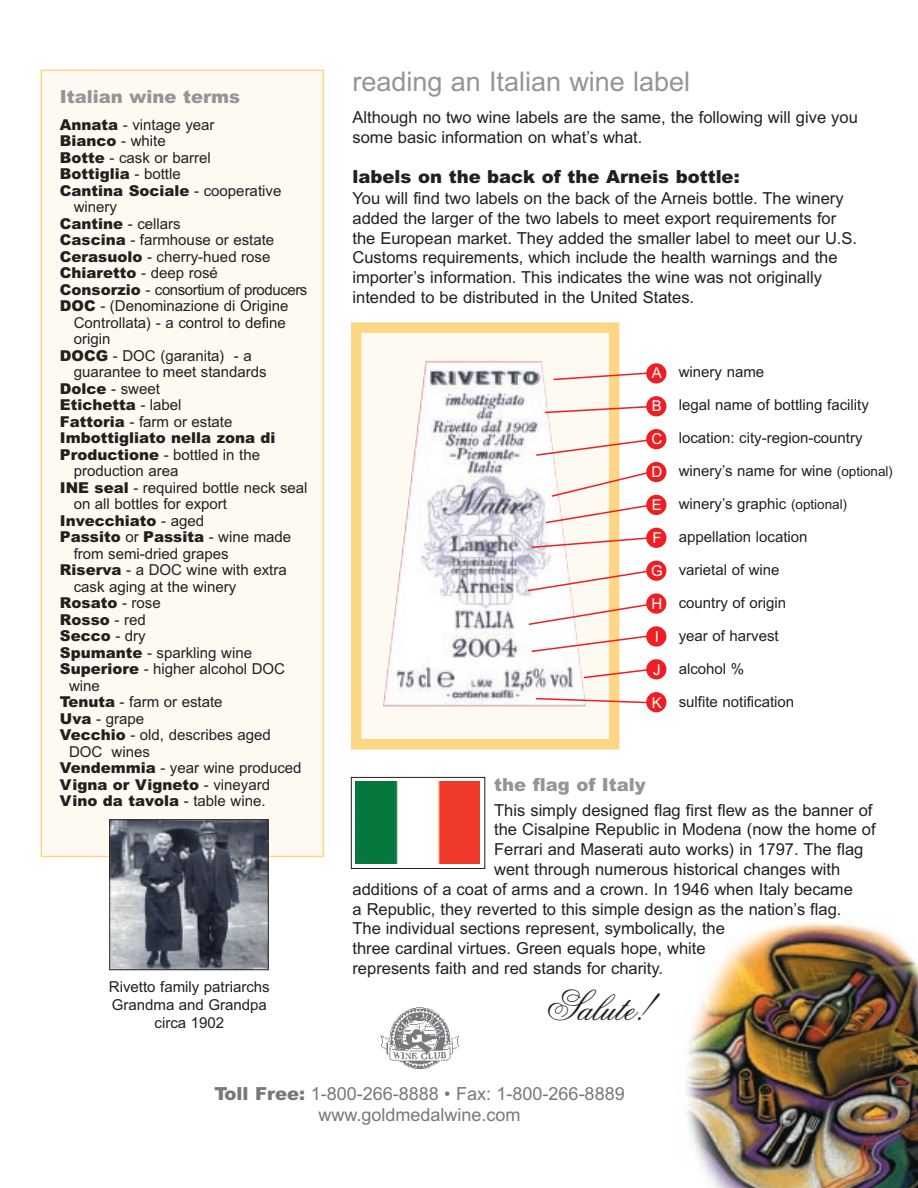
<style>
.page{position:relative;width:918px;height:1188px;background:#fff}
.page>*{position:absolute;margin:0;border:0;box-sizing:border-box;transform-origin:0 0}
.t1{font:42px "Flemish Script BT";color:#231f20}
.t2{font:27px "Arial";color:#939598}
.t3{font:18px/21.6px "Arial";color:#76787b;text-align:center}
.t4{font:900 18px "Arial";color:#231f20}
.t5{font:900 18px "Arial";color:#939598}
.t6{font:16.5px/19.8px "Arial";color:#231f20}
.t7{font:15px/18px "Arial";color:#231f20;text-align:center}
.t8{font:900 15px "Arial";color:#231f20}
.t9{font:15px "Arial";letter-spacing:-.03em;color:#231f20}
.t10{font:15px "Arial";color:#fff}
.s1{font-weight:900}
.s2{font-weight:400}
.s3{font-size:13.5px}
</style>
<div class="page">
<div style="left:646px;top:363px;width:20px;height:21px;background:#ee1e24;border-radius:50%"></div>
<div style="left:646px;top:396px;width:20px;height:20px;background:#ee1e24;border-radius:50%"></div>
<div style="left:646px;top:429px;width:20px;height:20px;background:#ee1e24;border-radius:50%"></div>
<div style="left:646px;top:462px;width:20px;height:20px;background:#ee1e24;border-radius:50%"></div>
<div style="left:646px;top:495px;width:20px;height:20px;background:#ee1e24;border-radius:50%"></div>
<div style="left:646px;top:528px;width:20px;height:20px;background:#ee1e24;border-radius:50%"></div>
<div style="left:646px;top:561px;width:20px;height:20px;background:#ee1e24;border-radius:50%"></div>
<div style="left:646px;top:593px;width:20px;height:21px;background:#ee1e24;border-radius:50%"></div>
<div style="left:646px;top:626px;width:20px;height:21px;background:#ee1e24;border-radius:50%"></div>
<div style="left:646px;top:659px;width:20px;height:20px;background:#ee1e24;border-radius:50%"></div>
<div style="left:646px;top:692px;width:20px;height:20px;background:#ee1e24;border-radius:50%"></div>
<div style="left:41px;top:70px;width:282px;height:786px;background:#fefaf2"></div>
<div style="left:40px;top:70px;width:284px;height:787px;border:2px solid #fed786"></div>
<img style="left:686px;top:923px;width:232px;height:265px">
<div style="left:356px;top:328px;width:258px;height:416px;background:#fefaf2"></div>
<img style="left:383px;top:361px;width:203px;height:346px">
<div style="left:351px;top:322px;width:268px;height:428px;border:10px solid #fed786"></div>
<img style="left:111px;top:821px;width:156px;height:147px">
<div style="left:109px;top:819px;width:160px;height:151px;border:1px solid #231f20"></div>
<img style="left:356px;top:781px;width:124px;height:82px">
<div style="left:351px;top:777px;width:134px;height:92px;border:1px solid #231f20"></div>
<svg style="left:552px;top:371px;width:98px;height:10px"></svg>
<svg style="left:543px;top:405px;width:107px;height:9px"></svg>
<svg style="left:535px;top:438px;width:120px;height:19px"></svg>
<svg style="left:544px;top:470px;width:111px;height:54px"></svg>
<svg style="left:531px;top:536px;width:123px;height:13px"></svg>
<svg style="left:526px;top:569px;width:130px;height:23px"></svg>
<svg style="left:527px;top:602px;width:126px;height:24px"></svg>
<svg style="left:530px;top:634px;width:126px;height:19px"></svg>
<svg style="left:582px;top:667px;width:71px;height:12px"></svg>
<svg style="left:534px;top:697px;width:114px;height:7px"></svg>
<img style="left:380px;top:1007px;width:79px;height:62px">
<p class="t5" style="left:60px;top:90px;width:182px">Italian wine terms</p>
<p class="t7" style="left:60px;top:117px;width:156px"><span class="s1">Annata</span> - vintage year</p>
<p class="t8" style="left:60px;top:136px;width:107px">Bianco <span class="s2">- white</span></p>
<p class="t7" style="left:60px;top:150px;width:152px"><span class="s1">Botte</span> - cask or barrel</p>
<p class="t8" style="left:60px;top:169px;width:122px">Bottiglia <span class="s2">- bottle</span></p>
<p class="t8" style="left:60px;top:185px;width:223px">Cantina Sociale <span class="s2">- cooperative</span></p>
<p class="t7" style="left:74px;top:200px;width:45px">winery</p>
<p class="t7" style="left:60px;top:216px;width:122px"><span class="s1">Cantine</span> - cellars</p>
<p class="t7" style="left:60px;top:233px;width:216px"><span class="s1">Cascina</span> - farmhouse or estate</p>
<p class="t7" style="left:60px;top:249px;width:212px"><span class="s1">Cerasuolo</span> - cherry-hued rose</p>
<p class="t8" style="left:60px;top:268px;width:159px">Chiaretto <span class="s2">- deep rosé</span></p>
<p class="t9" style="left:60px;top:284px;width:249px"><span class="s1">Consorzio</span> - consortium of producers</p>
<p class="t7" style="left:60px;top:299px;width:230px"><span class="s1">DOC</span> - (Denominazione di Origine</p>
<p class="t7" style="left:74px;top:315px;width:214px">Controllata) - a control to define</p>
<p class="t7" style="left:74px;top:332px;width:38px">origin</p>
<p class="t7" style="left:60px;top:348px;width:193px"><span class="s1">DOCG</span> - DOC (garanita) - a</p>
<p class="t7" style="left:74px;top:365px;width:195px">guarantee to meet standards</p>
<p class="t7" style="left:60px;top:381px;width:102px"><span class="s1">Dolce</span> - sweet</p>
<p class="t8" style="left:60px;top:400px;width:123px">Etichetta <span class="s2">- label</span></p>
<p class="t7" style="left:60px;top:414px;width:174px"><span class="s1">Fattoria</span> - farm or estate</p>
<p class="t8" style="left:60px;top:433px;width:217px">Imbottigliato nella zona di</p>
<p class="t7" style="left:60px;top:447px;width:202px"><span class="s1">Productione</span> - bottled in the</p>
<p class="t7" style="left:74px;top:464px;width:106px">production area</p>
<p class="t7" style="left:60px;top:480px;width:249px"><span class="s1">INE seal</span> - required bottle neck seal</p>
<p class="t7" style="left:74px;top:497px;width:155px">on all bottles for export</p>
<p class="t8" style="left:60px;top:515px;width:146px">Invecchiato <span class="s2">- aged</span></p>
<p class="t8" style="left:60px;top:532px;width:233px">Passito <span class="s2">or</span> Passita <span class="s2">- wine made</span></p>
<p class="t7" style="left:74px;top:546px;width:157px">from semi-dried grapes</p>
<p class="t7" style="left:60px;top:563px;width:228px"><span class="s1">Riserva</span> - a DOC wine with extra</p>
<p class="t7" style="left:74px;top:579px;width:164px">cask aging at the winery</p>
<p class="t8" style="left:60px;top:598px;width:102px">Rosato <span class="s2">- rose</span></p>
<p class="t8" style="left:60px;top:614px;width:87px">Rosso <span class="s2">- red</span></p>
<p class="t8" style="left:60px;top:631px;width:87px">Secco <span class="s2">- dry</span></p>
<p class="t7" style="left:60px;top:645px;width:194px"><span class="s1">Spumante</span> - sparkling wine</p>
<p class="t7" style="left:60px;top:662px;width:227px"><span class="s1">Superiore</span> - higher alcohol DOC</p>
<p class="t7" style="left:69px;top:678px;width:32px">wine</p>
<p class="t7" style="left:60px;top:695px;width:164px"><span class="s1">Tenuta</span> - farm or estate</p>
<p class="t7" style="left:60px;top:711px;width:86px"><span class="s1">Uva</span> - grape</p>
<p class="t7" style="left:60px;top:728px;width:212px"><span class="s1">Vecchio</span> - old, describes aged</p>
<p class="t7" style="left:69px;top:744px;width:82px">DOC wines</p>
<p class="t7" style="left:60px;top:761px;width:243px"><span class="s1">Vendemmia</span> - year wine produced</p>
<p class="t8" style="left:60px;top:779px;width:212px">Vigna or Vigneto <span class="s2">- vineyard</span></p>
<p class="t8" style="left:60px;top:796px;width:207px">Vino da tavola <span class="s2">- table wine.</span></p>
<p class="t7" style="left:109px;top:979px;width:162px">Rivetto family patriarchs<br>Grandma and Grandpa circa 1902</p>
<h2 class="t2" style="left:353px;top:71px;width:339px">reading an Italian wine label</h2>
<p class="t6" style="left:352px;top:109px;width:507px">Although no two wine labels are the same, the following will give you some basic information on what’s what.</p>
<p class="t4" style="left:352px;top:170px;width:389px">labels on the back of the Arneis bottle:</p>
<p class="t6" style="left:352px;top:190px;width:506px">You will find two labels on the back of the Arneis bottle. The winery added the larger of the two labels to meet export requirements for the European market. They added the smaller label to meet our U.S.<br>Customs requirements, which include the health warnings and the importer’s information. This indicates the wine was not originally intended to be distributed in the United States.</p>
<p class="t10" style="left:652px;top:367px;width:12px">A</p>
<p class="t10" style="left:652px;top:400px;width:12px">B</p>
<p class="t10" style="left:652px;top:433px;width:12px">C</p>
<p class="t10" style="left:652px;top:466px;width:12px">D</p>
<p class="t10" style="left:652px;top:499px;width:12px">E</p>
<p class="t10" style="left:652px;top:532px;width:11px">F</p>
<p class="t10" style="left:651px;top:565px;width:13px">G</p>
<p class="t10" style="left:652px;top:598px;width:12px">H</p>
<p class="t10" style="left:655px;top:631px;width:6px">I</p>
<p class="t10" style="left:653px;top:664px;width:9px">J</p>
<p class="t10" style="left:652px;top:697px;width:12px">K</p>
<p class="t7" style="left:679px;top:364px;width:87px">winery name</p>
<p class="t7" style="left:679px;top:397px;width:192px">legal name of bottling facility</p>
<p class="t7" style="left:679px;top:430px;width:185px">location: city-region-country</p>
<p class="t7" style="left:679px;top:456px;width:216px;line-height:33px;text-align:left">winery’s name for wine <span class="s3">(optional) </span>winery’s graphic <span class="s3">(optional)</span></p>
<p class="t7" style="left:679px;top:529px;width:130px">appellation location</p>
<p class="t7" style="left:679px;top:562px;width:102px">varietal of wine</p>
<p class="t7" style="left:679px;top:595px;width:109px">country of origin</p>
<p class="t7" style="left:679px;top:628px;width:102px">year of harvest</p>
<p class="t7" style="left:679px;top:661px;width:67px">alcohol %</p>
<p class="t7" style="left:679px;top:694px;width:117px">sulfite notification</p>
<p class="t5" style="left:494px;top:779px;width:153px">the flag of Italy</p>
<p class="t6" style="left:494px;top:802px;width:380px">This simply designed flag first flew as the banner of</p>
<p class="t6" style="left:494px;top:821px;width:383px">the Cisalpine Republic in Modena (now the home of</p>
<p class="t6" style="left:494px;top:841px;width:371px">Ferrari and Maserati auto works) in 1797. The flag</p>
<p class="t6" style="left:494px;top:861px;width:348px">went through numerous historical changes with</p>
<p class="t6" style="left:353px;top:881px;width:502px">additions of a coat of arms and a crown. In 1946 when Italy became</p>
<p class="t6" style="left:353px;top:901px;width:491px">a Republic, they reverted to this simple design as the nation’s flag.</p>
<p class="t6" style="left:353px;top:920px;width:374px">The individual sections represent, symbolically, the</p>
<p class="t6" style="left:353px;top:940px;width:355px">three cardinal virtues. Green equals hope, white</p>
<p class="t6" style="left:353px;top:960px;width:312px">represents faith and red stands for charity.</p>
<h1 class="t1" style="left:545px;top:981px;width:108px">Salute!</h1>
<p class="t3" style="left:215px;top:1085px;width:412px"><span class="s1">Toll Free:</span> 1-800-266-8888 • Fax: 1-800-266-8889 www.goldmedalwine.com</p>
</div>
